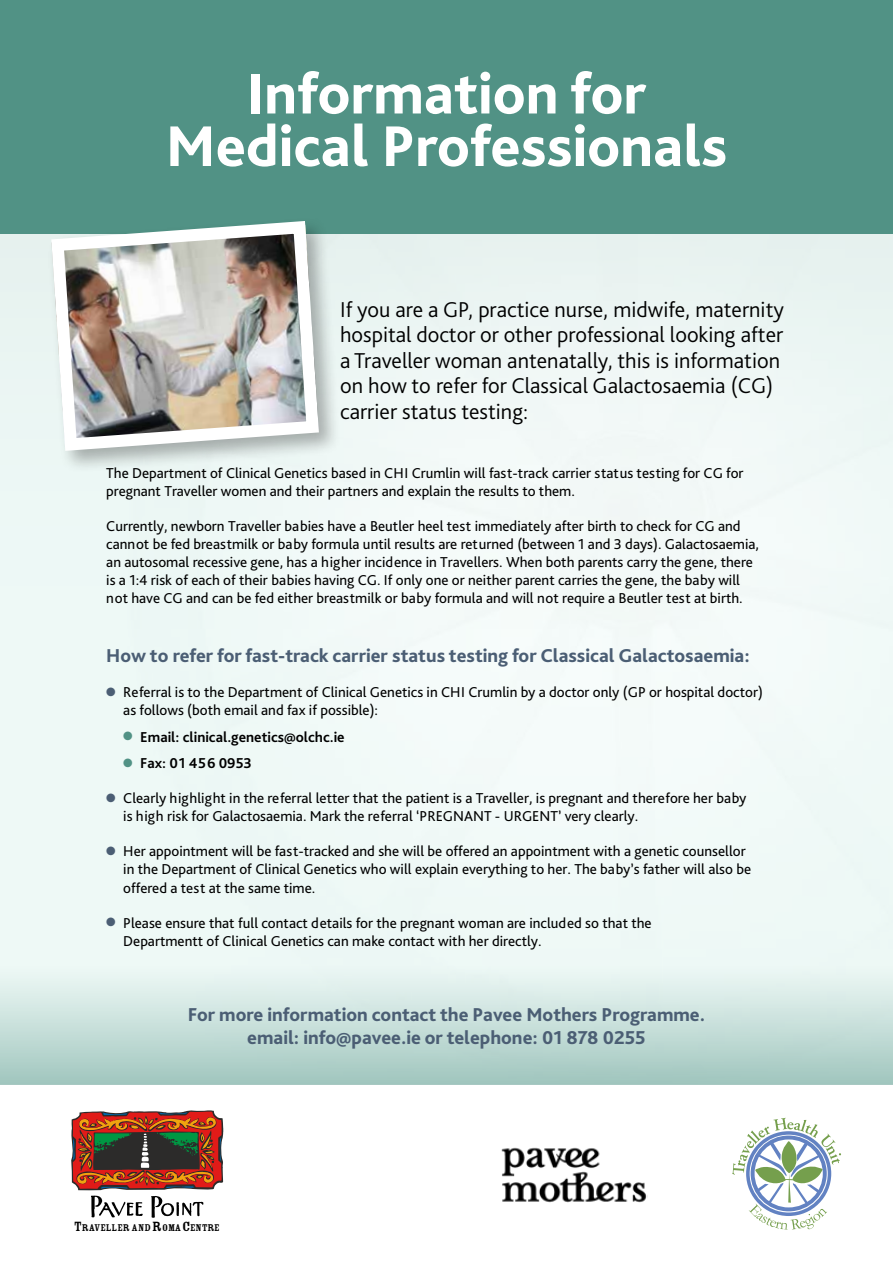
<style>
.page{position:relative;width:893px;height:1263px;background:#fff}
.page>*{position:absolute;margin:0;border:0;box-sizing:border-box;transform-origin:0 0}
.t1{font:800 60px/52.5px "Bliss Pro";color:#fff;text-align:center}
.t2{font:300 22.5px/25.5px "Bliss Pro";color:#000}
.t3{font:800 19.5px/22.5px "Bliss Pro";color:#4b5e74;text-align:center}
.t4{font:15px/18px "Bliss Pro";color:#000}
.t5{font:700 15px "Bliss Pro";color:#000}
.t6{font:10.8px "Rosewood Fill";color:#000}
.s1{color:#4b5e74}
.s2{color:#519285}
.s3{font-size:14.7px}
</style>
<div class="page">
<svg style="left:0;top:906px;width:893px;height:178px;background:#d4e8e3"></svg>
<div style="left:0;top:0;width:893px;height:234px;background:#519285"></div>
<div style="left:47px;top:216px;width:295px;height:257px;background:#000;opacity:.3"></div>
<img style="left:45px;top:216px;width:280px;height:241px">
<svg style="left:71px;top:1110px;width:153px;height:108px"></svg>
<img style="left:501px;top:1147px;width:147px;height:56px">
<svg style="left:732px;top:1118px;width:109px;height:111px"></svg>
<h1 class="t1" style="left:166px;top:66px;width:563px">Information for<br>Medical Professionals</h1>
<h2 class="t2" style="left:340px;top:296px;width:445px">If you are a GP, practice nurse, midwife, maternity hospital doctor or other professional looking after a Traveller woman antenatally, this is information on how to refer for Classical Galactosaemia (CG) carrier status testing:</h2>
<p class="t4" style="left:106px;top:464px;width:639px">The Department of Clinical Genetics based in CHI Crumlin will fast-track carrier status testing for CG for pregnant Traveller women and their partners and explain the results to them.</p>
<p class="t4" style="left:106px;top:517px;width:654px">Currently, newborn Traveller babies have a Beutler heel test immediately after birth to check for CG and cannot be fed breastmilk or baby formula until results are returned (between 1 and 3 days). Galactosaemia, an autosomal recessive gene, has a higher incidence in Travellers. When both parents carry the gene, there is a 1:4 risk of each of their babies having CG. If only one or neither parent carries the gene, the baby will not have CG and can be fed either breastmilk or baby formula and will not require a Beutler test at birth.</p>
<h3 class="t3" style="left:106px;top:644px;width:645px">How to refer for fast-track carrier status testing for Classical Galactosaemia:</h3>
<p class="t4" style="left:123px;top:683px;width:641px;text-indent:-17px"><span class="s1">●</span> Referral is to the Department of Clinical Genetics in CHI Crumlin by a doctor only (GP or hospital doctor) as follows (both email and fax if possible):</p>
<p class="t5" style="left:123px;top:728px;width:223px"><span class="s2">●</span> Email: clinical.genetics@olchc.ie</p>
<p class="t5" style="left:123px;top:754px;width:130px"><span class="s2">●</span> Fax: 01 456 0953</p>
<p class="t4" style="left:123px;top:789px;width:625px;text-indent:-17px"><span class="s1">●</span> Clearly highlight in the referral letter that the patient is a Traveller, is pregnant and therefore her baby is high risk for Galactosaemia. Mark the referral ‘PREGNANT - URGENT’ very clearly.</p>
<p class="t4" style="left:123px;top:842px;width:629px;text-indent:-17px"><span class="s1">●</span> Her appointment will be fast-tracked and she will be offered an appointment with a genetic counsellor in the Department of Clinical Genetics who will explain everything to her. The baby’s father will also be offered a test at the same time.</p>
<p class="t4" style="left:123px;top:913px;width:530px;text-indent:-17px"><span class="s1">●</span> Please ensure that full contact details for the pregnant woman are included so that the<br>Departmentt of Clinical Genetics can make contact with her directly.</p>
<h3 class="t3" style="left:188px;top:1003px;width:519px">For more information contact the Pavee Mothers Programme. email: info@pavee.ie or telephone: 01 878 0255</h3>
<p class="t6" style="left:74px;top:1222px;width:148px"><span class="s3">T</span>RAVELLER AND<span class="s3">R</span>OMA<span class="s3">C</span>ENTRE</p>
</div>
